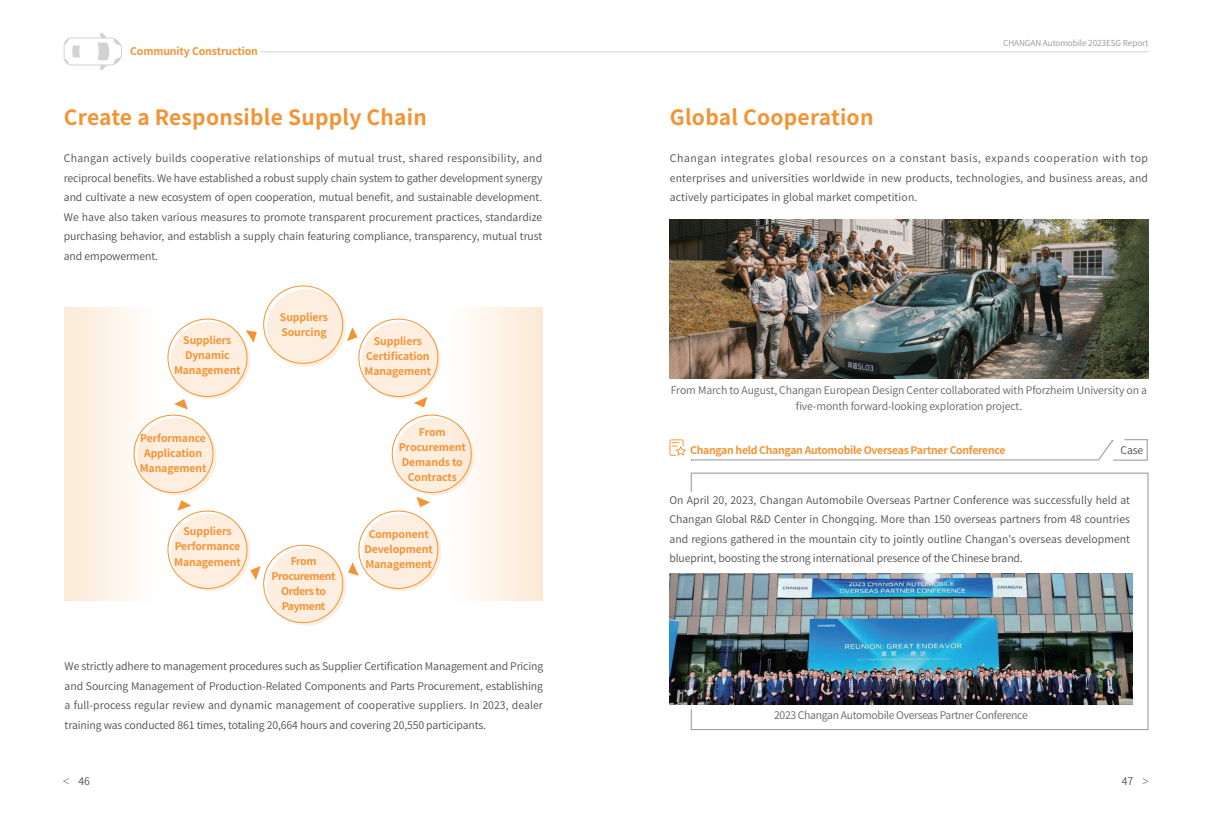
<style>
.page{position:relative;width:1212px;height:823px;background:#fff}
.page>*{position:absolute;margin:0;border:0;box-sizing:border-box;transform-origin:0 0}
.t1{font:700 21px "Source Han Sans CN";letter-spacing:.01em;color:#f39333}
.t2{font:10.5px/19.5px "Source Han Sans CN";letter-spacing:-.01em;color:#4b4c4d;text-align:justify}
.t3{font:700 10.5px/15px "Source Han Sans CN";letter-spacing:-.01em;color:#f39333;text-align:center}
.t4{font:10.5px/16.5px "Source Han Sans CN";letter-spacing:-.01em;color:#636366;text-align:center}
.t5{font:700 10.5px "Source Han Sans CN";letter-spacing:-.03em;color:#f39333}
.t6{font:10.5px "Source Han Sans CN";letter-spacing:-.03em;color:#636366}
.t7{font:700 10.5px/15px "Source Han Sans CN";letter-spacing:-.04em;color:#f39333;text-align:center}
.t8{font:8.25px "Source Han Sans CN";letter-spacing:-.01em;color:#939598}
.s1{font-size:7.5px}
</style>
<div class="page">
<hr style="left:131px;top:51px;width:1017px;height:1px;background:#d1d2d4">
<svg style="left:64px;top:33px;width:58px;height:37px"></svg>
<div style="left:130px;top:46px;width:130px;height:11px;background:#fff"></div>
<div style="left:267px;top:289px;width:79px;height:77px;background:#fdeee0;border-radius:50%"></div>
<div style="left:361px;top:321px;width:79px;height:78px;background:#fdeee0;border-radius:50%"></div>
<div style="left:395px;top:418px;width:79px;height:77px;background:#fdeee0;border-radius:50%"></div>
<div style="left:362px;top:513px;width:79px;height:78px;background:#fdeee0;border-radius:50%"></div>
<div style="left:267px;top:548px;width:79px;height:77px;background:#fdeee0;border-radius:50%"></div>
<div style="left:171px;top:513px;width:79px;height:78px;background:#fdeee0;border-radius:50%"></div>
<div style="left:138px;top:418px;width:79px;height:77px;background:#fdeee0;border-radius:50%"></div>
<div style="left:171px;top:321px;width:79px;height:78px;background:#fdeee0;border-radius:50%"></div>
<div style="left:263px;top:545px;width:80px;height:77px;border:1px solid #f39333;border-radius:50%"></div>
<div style="left:263px;top:285px;width:80px;height:78px;border:1px solid #f39333;border-radius:50%"></div>
<div style="left:168px;top:319px;width:79px;height:77px;border:1px solid #f39333;border-radius:50%"></div>
<div style="left:168px;top:510px;width:79px;height:78px;border:1px solid #f39333;border-radius:50%"></div>
<div style="left:359px;top:319px;width:79px;height:77px;border:1px solid #f39333;border-radius:50%"></div>
<div style="left:359px;top:510px;width:79px;height:78px;border:1px solid #f39333;border-radius:50%"></div>
<svg style="left:347px;top:327px;width:10px;height:14px"></svg>
<svg style="left:414px;top:396px;width:13px;height:11px"></svg>
<svg style="left:416px;top:496px;width:14px;height:11px"></svg>
<svg style="left:348px;top:562px;width:11px;height:13px"></svg>
<svg style="left:250px;top:566px;width:11px;height:13px"></svg>
<svg style="left:177px;top:500px;width:14px;height:10px"></svg>
<svg style="left:174px;top:399px;width:14px;height:10px"></svg>
<svg style="left:246px;top:330px;width:11px;height:12px"></svg>
<svg style="left:64px;top:307px;width:92px;height:293px"></svg>
<svg style="left:450px;top:307px;width:92px;height:293px"></svg>
<img style="left:670px;top:220px;width:478px;height:158px">
<svg style="left:691px;top:472px;width:457px;height:257px"></svg>
<svg style="left:669px;top:439px;width:478px;height:21px"></svg>
<img style="left:670px;top:573px;width:462px;height:131px">
<p class="t3" style="left:130px;top:44px;width:129px">Community Construction</p>
<h1 class="t1" style="left:64px;top:106px;width:365px">Create a Responsible Supply Chain</h1>
<p class="t2" style="left:64px;top:149px;width:480px">Changan actively builds cooperative relationships of mutual trust, shared responsibility, and reciprocal benefits. We have established a robust supply chain system to gather development synergy and cultivate a new ecosystem of open cooperation, mutual benefit, and sustainable development.<br>We have also taken various measures to promote transparent procurement practices, standardize purchasing behavior, and establish a supply chain featuring compliance, transparency, mutual trust and empowerment.</p>
<p class="t3" style="left:174px;top:332px;width:68px">Suppliers<br>Dynamic<br>Management</p>
<p class="t3" style="left:140px;top:431px;width:68px">Performance<br>Application<br>Management</p>
<p class="t3" style="left:174px;top:524px;width:68px">Suppliers<br>Performance<br>Management</p>
<p class="t3" style="left:280px;top:309px;width:50px;text-align:left">Suppliers<br>Sourcing</p>
<p class="t7" style="left:272px;top:553px;width:65px">From<br>Procurement<br>Orders to<br>Payment</p>
<p class="t3" style="left:364px;top:333px;width:68px">Suppliers<br>Certification<br>Management</p>
<p class="t3" style="left:399px;top:424px;width:69px">From<br>Procurement<br>Demands to<br>Contracts</p>
<p class="t3" style="left:364px;top:526px;width:70px">Component<br>Development<br>Management</p>
<p class="t2" style="left:65px;top:656px;width:480px">We strictly adhere to management procedures such as Supplier Certification Management and Pricing and Sourcing Management of Production-Related Components and Parts Procurement, establishing a full-process regular review and dynamic management of cooperative suppliers. In 2023, dealer training was conducted 861 times, totaling 20,664 hours and covering 20,550 participants.</p>
<h1 class="t1" style="left:670px;top:106px;width:205px">Global Cooperation</h1>
<p class="t8" style="left:1003px;top:38px;width:147px">CHANGAN Automobile 2023ESG Report</p>
<p class="t2" style="left:670px;top:149px;width:480px">Changan integrates global resources on a constant basis, expands cooperation with top enterprises and universities worldwide in new products, technologies, and business areas, and actively participates in global market competition.</p>
<p class="t4" style="left:671px;top:382px;width:478px">From March to August, Changan European Design Center collaborated with Pforzheim University on a five-month forward-looking exploration project.</p>
<p class="t5" style="left:690px;top:444px;width:317px">Changan held Changan Automobile Overseas Partner Conference</p>
<p class="t2" style="left:1120px;top:440px;width:24px">Case</p>
<p class="t2" style="left:669px;top:490px;width:462px">On April 20, 2023, Changan Automobile Overseas Partner Conference was successfully held at Changan Global R&amp;D Center in Chongqing. More than 150 overseas partners from 48 countries and regions gathered in the mountain city to jointly outline Changan's overseas development blueprint, boosting the strong international presence of the Chinese brand.</p>
<p class="t6" style="left:774px;top:709px;width:255px">2023 Changan Automobile Overseas Partner Conference</p>
<p class="t2" style="left:63px;top:771px;width:29px"><span class="s1">＜</span> 46</p>
<p class="t2" style="left:1122px;top:771px;width:29px">47 <span class="s1">＞</span></p>
</div>
